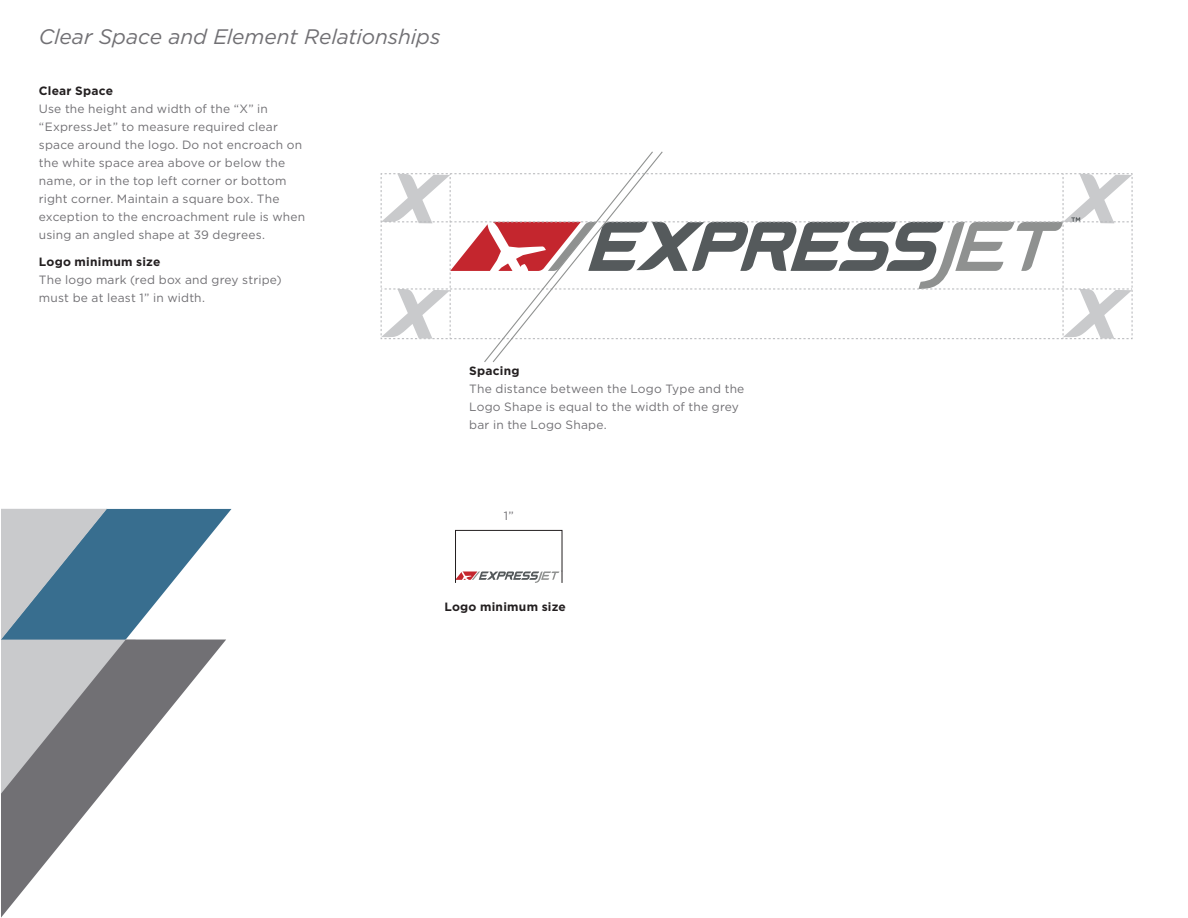
<style>
.page{position:relative;width:1188px;height:918px;background:#fff}
.page>*{position:absolute;margin:0;border:0;box-sizing:border-box;transform-origin:0 0}
.t1{font:italic 21px "Gotham";letter-spacing:-.005em;color:#717074}
.Body_Tight{font:12px/18px "Gotham";letter-spacing:.015em;color:#717074}
.t2{font:700 12px "Gotham";letter-spacing:.02em;color:#231f20}
</style>
<div class="page">
<svg style="left:381px;top:151px;width:752px;height:211px"></svg>
<svg style="left:1px;top:509px;width:230px;height:131px"></svg>
<svg style="left:1px;top:640px;width:225px;height:278px"></svg>
<svg style="left:457px;top:571px;width:106px;height:12px"></svg>
<div style="left:455px;top:530px;width:107px;height:53px;border:1px solid #231f20"></div>
<h2 class="t1" style="left:39px;top:23px;width:403px">Clear Space and Element Relationships</h2>
<h4 class="t2" style="left:39px;top:82px;width:76px">Clear Space</h4>
<p class="Body_Tight" style="left:39px;top:99px;width:268px">Use the height and width of the “X” in “ExpressJet” to measure required clear space around the logo. Do not encroach on the white space area above or below the name, or in the top left corner or bottom right corner. Maintain a square box. The exception to the encroachment rule is when using an angled shape at 39 degrees.</p>
<h4 class="t2" style="left:39px;top:254px;width:123px">Logo minimum size</h4>
<p class="Body_Tight" style="left:39px;top:271px;width:244px">The logo mark (red box and grey stripe) must be at least 1” in width.</p>
<h4 class="t2" style="left:469px;top:363px;width:52px">Spacing</h4>
<p class="Body_Tight" style="left:469px;top:380px;width:277px">The distance between the Logo Type and the<br>Logo Shape is equal to the width of the grey bar in the Logo Shape.</p>
<p class="Body_Tight" style="left:504px;top:507px;width:12px">1”</p>
<h4 class="t2" style="left:444px;top:599px;width:123px">Logo minimum size</h4>
</div>
